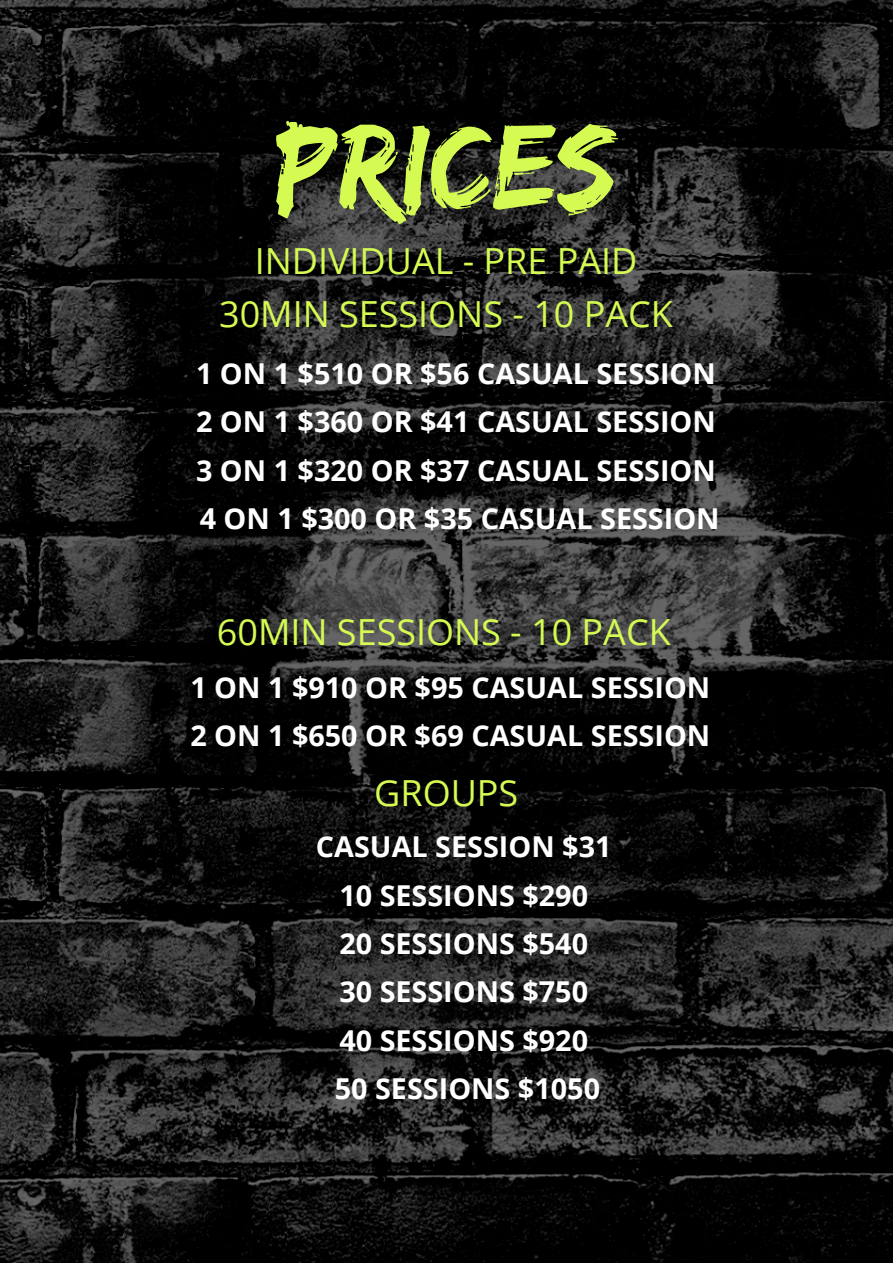
<style>
.page{position:relative;width:893px;height:1264px;background:#fff}
.page>*{position:absolute;margin:0;border:0;box-sizing:border-box;transform-origin:0 0}
.t1{font:125.85px "Edo";color:#d5fb53}
.t2{font:36px/52.7px "Open Sans";color:#d5fb53;text-align:center}
.t3{font:700 28.8px/48.3px "Open Sans";color:#fff}
</style>
<div class="page">
<img style="left:0;top:0;width:892px;height:1262px">
<h1 class="t1" style="left:275px;top:93px;width:342px">PRICES</h1>
<p class="t2" style="left:219px;top:234px;width:455px">INDIVIDUAL - PRE PAID<br>30MIN SESSIONS - 10 PACK</p>
<p class="t3" style="left:196px;top:348px;width:525px">1 ON 1 $510 OR $56 CASUAL SESSION<br>2 ON 1 $360 OR $41 CASUAL SESSION<br>3 ON 1 $320 OR $37 CASUAL SESSION<br>4 ON 1 $300 OR $35 CASUAL SESSION</p>
<p class="t2" style="left:217px;top:604px;width:455px">60MIN SESSIONS - 10 PACK</p>
<p class="t3" style="left:190px;top:662px;width:521px">1 ON 1 $910 OR $95 CASUAL SESSION<br>2 ON 1 $650 OR $69 CASUAL SESSION</p>
<p class="t2" style="left:374px;top:765px;width:145px">GROUPS</p>
<p class="t3" style="left:316px;top:821px;width:297px;text-align:center">CASUAL SESSION $31<br>10 SESSIONS $290<br>20 SESSIONS $540<br>30 SESSIONS $750<br>40 SESSIONS $920<br>50 SESSIONS $1050</p>
</div>
